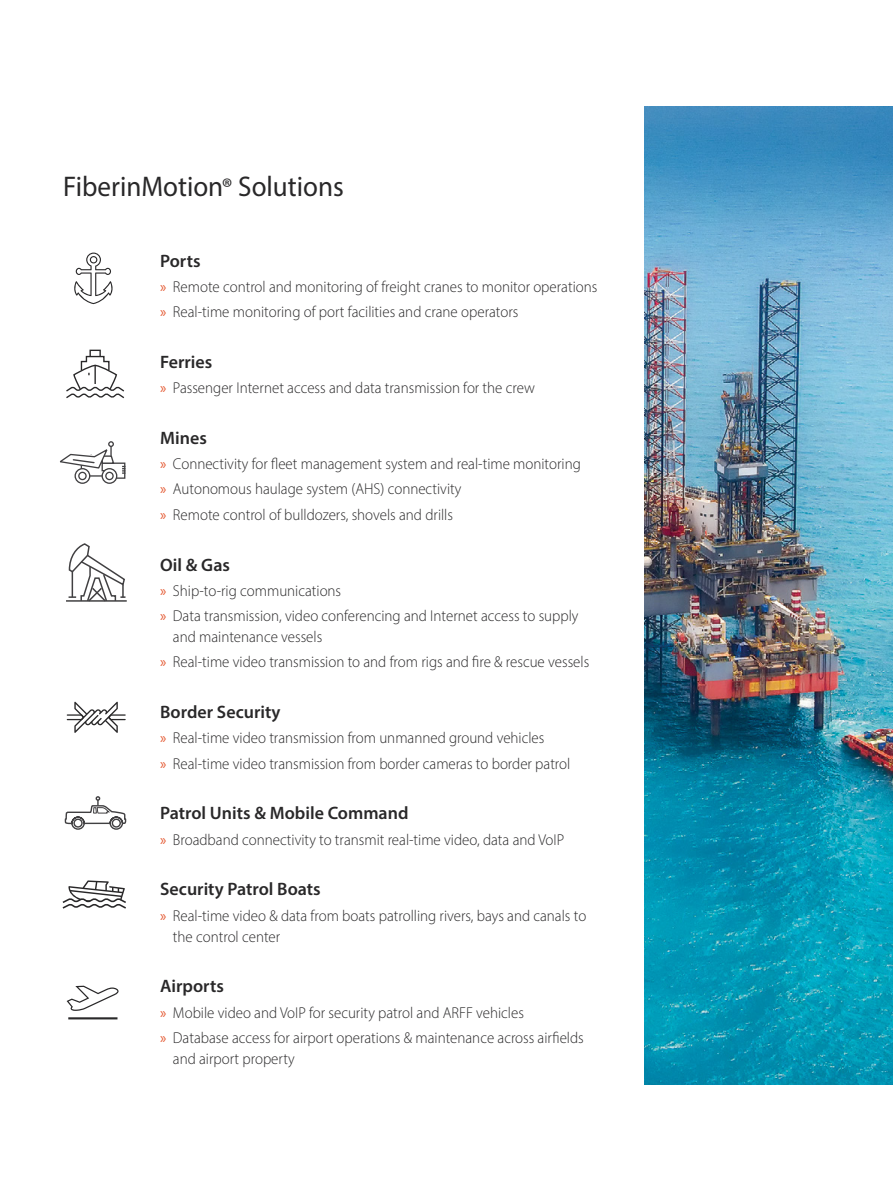
<style>
.page{position:relative;width:893px;height:1191px;background:#fff}
.page>*{position:absolute;margin:0;border:0;box-sizing:border-box;transform-origin:0 0}
.t1{font:28.5px "Myriad Pro";color:#292829;scale:.95 1}
.t2{font:600 18px "Myriad Pro";color:#292829}
.t3{font:300 15.75px/25.2px "Myriad Pro";color:#292829;scale:.95 1}
.s1{font-size:25.65px}
.s2{font-weight:400;color:#e4562e}
</style>
<div class="page">
<svg style="left:74px;top:252px;width:39px;height:52px"></svg>
<svg style="left:66px;top:701px;width:60px;height:32px"></svg>
<svg style="left:64px;top:796px;width:63px;height:34px"></svg>
<div style="left:89px;top:350px;width:12px;height:7px;border:1px solid #292829"></div>
<svg style="left:66px;top:355px;width:59px;height:44px"></svg>
<svg style="left:62px;top:880px;width:64px;height:29px"></svg>
<hr style="left:66px;top:600px;width:61px;height:1px;background:#414042">
<svg style="left:68px;top:543px;width:58px;height:59px"></svg>
<hr style="left:68px;top:1017px;width:49px;height:2px;background:#292829">
<svg style="left:67px;top:985px;width:52px;height:26px"></svg>
<svg style="left:75px;top:469px;width:15px;height:14px"></svg>
<div style="left:75px;top:468px;width:15px;height:16px;border:1px solid #414042;border-radius:50%"></div>
<svg style="left:102px;top:469px;width:15px;height:14px"></svg>
<div style="left:102px;top:468px;width:15px;height:16px;border:1px solid #414042;border-radius:50%"></div>
<div style="left:78px;top:472px;width:9px;height:8px;border:1px solid #414042;border-radius:50%"></div>
<div style="left:105px;top:472px;width:9px;height:8px;border:1px solid #414042;border-radius:50%"></div>
<svg style="left:60px;top:441px;width:66px;height:38px"></svg>
<img style="left:644px;top:106px;width:249px;height:978px">
<h1 class="t1" style="left:63px;top:169px;width:297px">FiberinMotion<span class="s1">®</span> Solutions</h1>
<p class="t2" style="left:160px;top:249px;width:42px">Ports</p>
<p class="t3" style="left:160px;top:274px;width:462px"><span class="s2">»</span> Remote control and monitoring of freight cranes to monitor operations <span class="s2">»</span> Real-time monitoring of port facilities and crane operators</p>
<p class="t2" style="left:160px;top:350px;width:54px">Ferries</p>
<p class="t3" style="left:160px;top:375px;width:396px"><span class="s2">»</span> Passenger Internet access and data transmission for the crew</p>
<p class="t2" style="left:160px;top:426px;width:48px">Mines</p>
<p class="t3" style="left:160px;top:451px;width:444px"><span class="s2">»</span> Connectivity for fleet management system and real-time monitoring <span class="s2">»</span> Autonomous haulage system (AHS) connectivity<br><span class="s2">»</span> Remote control of bulldozers, shovels and drills</p>
<p class="t2" style="left:160px;top:553px;width:71px">Oil &amp; Gas</p>
<p class="t3" style="left:160px;top:578px;width:442px"><span class="s2">»</span> Ship-to-rig communications<br><span class="s2">»</span> Data transmission, video conferencing and Internet access to supply</p>
<p class="t3" style="left:160px;top:624px;width:453px;text-indent:13px">and maintenance vessels<br><span class="s2">»</span> Real-time video transmission to and from rigs and fire &amp; rescue vessels</p>
<p class="t2" style="left:160px;top:700px;width:122px">Border Security</p>
<p class="t3" style="left:160px;top:725px;width:433px"><span class="s2">»</span> Real-time video transmission from unmanned ground vehicles<br><span class="s2">»</span> Real-time video transmission from border cameras to border patrol</p>
<p class="t2" style="left:160px;top:802px;width:250px">Patrol Units &amp; Mobile Command</p>
<p class="t3" style="left:160px;top:826px;width:427px"><span class="s2">»</span> Broadband connectivity to transmit real-time video, data and VoIP</p>
<p class="t2" style="left:160px;top:878px;width:162px">Security Patrol Boats</p>
<p class="t3" style="left:173px;top:904px;width:437px;line-height:21px;text-indent:-13px"><span class="s2">»</span> Real-time video &amp; data from boats patrolling rivers, bays and canals to the control center</p>
<p class="t2" style="left:160px;top:975px;width:65px">Airports</p>
<p class="t3" style="left:160px;top:999px;width:447px"><span class="s2">»</span> Mobile video and VoIP for security patrol and ARFF vehicles<br><span class="s2">»</span> Database access for airport operations &amp; maintenance across airfields</p>
<p class="t3" style="left:173px;top:1046px;width:130px">and airport property</p>
</div>
